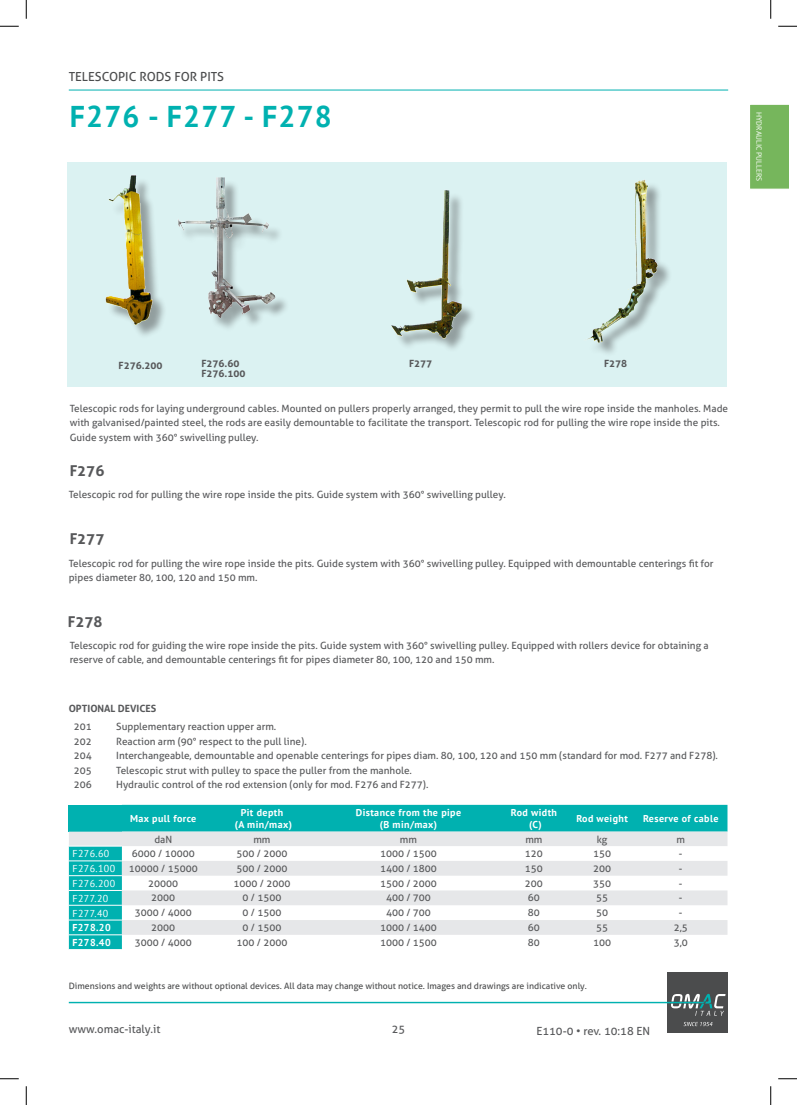
<style>
.page{position:relative;width:797px;height:1105px;background:#fff}
.page>*{position:absolute;margin:0;border:0;box-sizing:border-box;transform-origin:0 0}
.t1{font:700 30px "PT Sans";letter-spacing:.04em;color:#00b1b0}
.t2{font:700 15px "Aller";color:#57585a}
.t3{font:12.5px "Aller";color:#4b4c4d}
.t4{font:11.25px "Aller";color:#57585a}
.t5{font:10px/14.1px "Aller";color:#57585a}
.t6{font:700 10px/12px "PT Sans";letter-spacing:.04em;color:#fff;text-align:center}
.t7{font:700 10px/10px "Aller";color:#57585a}
.t8{font:10px "PT Sans";letter-spacing:.04em;color:#fff}
.t9{font:8.75px "Aller";color:#4b4c4d}
.t10{font:7.5px "PT Sans";color:#fff}
</style>
<div class="page">
<div style="left:750px;top:104px;width:38px;height:85px;background:#76b65c"></div>
<div style="left:667px;top:972px;width:61px;height:61px;background:#4b4c4d"></div>
<svg style="left:69px;top:994px;width:656px;height:22px"></svg>
<svg style="left:683px;top:1022px;width:29px;height:4px"></svg>
<hr style="left:69px;top:90px;width:659px;height:1px;background:#00b1b0">
<div style="left:68px;top:162px;width:659px;height:225px;background:#dbf2f2"></div>
<div style="left:108px;top:177px;width:60px;height:162px;background:#231f20;opacity:.4"></div>
<img style="left:105px;top:175px;width:50px;height:150px">
<div style="left:180px;top:180px;width:110px;height:153px;background:#231f20;opacity:.4"></div>
<img style="left:178px;top:177px;width:99px;height:143px">
<div style="left:394px;top:193px;width:82px;height:160px;background:#231f20;opacity:.4"></div>
<img style="left:391px;top:190px;width:71px;height:150px">
<div style="left:587px;top:182px;width:85px;height:175px;background:#231f20;opacity:.4"></div>
<img style="left:587px;top:180px;width:71px;height:163px">
<svg style="left:69px;top:805px;width:658px;height:144px;fill:#00b1b0"></svg>
<div style="left:69px;top:832px;width:658px;height:14px;background:#e6e7e9"></div>
<svg style="left:122px;top:861px;width:605px;height:74px;fill:#e6e7e9"></svg>
<hr style="left:69px;top:846px;width:53px;height:1px;background:#fff">
<hr style="left:69px;top:861px;width:53px;height:1px;background:#fff">
<hr style="left:69px;top:875px;width:53px;height:1px;background:#fff">
<hr style="left:69px;top:890px;width:53px;height:1px;background:#fff">
<hr style="left:69px;top:905px;width:53px;height:1px;background:#fff">
<hr style="left:69px;top:920px;width:53px;height:1px;background:#fff">
<hr style="left:69px;top:935px;width:53px;height:1px;background:#fff">
<svg style="left:0;top:25px;width:19px;height:2px"></svg>
<svg style="left:778px;top:25px;width:19px;height:2px"></svg>
<svg style="left:0;top:1078px;width:19px;height:1px"></svg>
<svg style="left:778px;top:1078px;width:19px;height:1px"></svg>
<svg style="left:25px;top:0;width:2px;height:19px"></svg>
<svg style="left:25px;top:1086px;width:2px;height:19px"></svg>
<svg style="left:770px;top:0;width:1px;height:19px"></svg>
<svg style="left:770px;top:1086px;width:1px;height:19px"></svg>
<p class="t3" style="left:69px;top:69px;width:157px">TELESCOPIC RODS FOR PITS</p>
<h1 class="t1" style="left:70px;top:97px;width:264px">F276 - F277 - F278</h1>
<p class="t10" style="left:764px;top:112px;width:71px;rotate:90deg">HYDRAULIC PULLERS</p>
<p class="t7" style="left:119px;top:360px;width:45px">F276.200</p>
<p class="t7" style="left:201px;top:358px;width:45px">F276.60<br>F276.100</p>
<p class="t7" style="left:409px;top:358px;width:25px">F277</p>
<p class="t7" style="left:604px;top:358px;width:25px">F278</p>
<p class="t5" style="left:70px;top:402px;width:660px">Telescopic rods for laying underground cables. Mounted on pullers properly arranged, they permit to pull the wire rope inside the manholes. Made with galvanised/painted steel, the rods are easily demountable to facilitate the transport. Telescopic rod for pulling the wire rope inside the pits.<br>Guide system with 360° swivelling pulley.</p>
<h2 class="t2" style="left:70px;top:461px;width:36px">F276</h2>
<p class="t5" style="left:69px;top:487px;width:438px">Telescopic rod for pulling the wire rope inside the pits. Guide system with 360° swivelling pulley.</p>
<h2 class="t2" style="left:70px;top:530px;width:36px">F277</h2>
<p class="t5" style="left:69px;top:556px;width:646px">Telescopic rod for pulling the wire rope inside the pits. Guide system with 360° swivelling pulley. Equipped with demountable centerings fit for pipes diameter 80, 100, 120 and 150 mm.</p>
<h2 class="t2" style="left:68px;top:612px;width:36px">F278</h2>
<p class="t5" style="left:70px;top:638px;width:640px">Telescopic rod for guiding the wire rope inside the pits. Guide system with 360° swivelling pulley. Equipped with rollers device for obtaining a reserve of cable, and demountable centerings fit for pipes diameter 80, 100, 120 and 150 mm.</p>
<p class="t7" style="left:69px;top:704px;width:89px">OPTIONAL DEVICES</p>
<p class="t5" style="left:74px;top:719px;width:20px">201</p>
<p class="t5" style="left:116px;top:719px;width:162px">Supplementary reaction upper arm.</p>
<p class="t5" style="left:74px;top:734px;width:20px">202</p>
<p class="t5" style="left:116px;top:734px;width:192px">Reaction arm (90° respect to the pull line).</p>
<p class="t5" style="left:74px;top:748px;width:20px">204</p>
<p class="t5" style="left:116px;top:748px;width:603px">Interchangeable, demountable and openable centerings for pipes diam. 80, 100, 120 and 150 mm (standard for mod. F277 and F278).</p>
<p class="t5" style="left:74px;top:763px;width:20px">205</p>
<p class="t5" style="left:116px;top:763px;width:297px">Telescopic strut with pulley to space the puller from the manhole.</p>
<p class="t5" style="left:74px;top:777px;width:20px">206</p>
<p class="t5" style="left:116px;top:777px;width:314px">Hydraulic control of the rod extension (only for mod. F276 and F277).</p>
<p class="t6" style="left:130px;top:812px;width:68px">Max pull force</p>
<p class="t6" style="left:235px;top:806px;width:59px">Pit depth<br>(A min/max)</p>
<p class="t6" style="left:356px;top:806px;width:107px">Distance from the pipe (B min/max)</p>
<p class="t6" style="left:511px;top:806px;width:48px">Rod width (C)</p>
<p class="t6" style="left:576px;top:812px;width:53px">Rod weight</p>
<p class="t6" style="left:643px;top:812px;width:77px">Reserve of cable</p>
<p class="t5" style="left:154px;top:832px;width:19px">daN</p>
<p class="t5" style="left:253px;top:832px;width:19px">mm</p>
<p class="t5" style="left:400px;top:832px;width:19px">mm</p>
<p class="t5" style="left:525px;top:832px;width:19px">mm</p>
<p class="t5" style="left:596px;top:832px;width:12px">kg</p>
<p class="t5" style="left:676px;top:832px;width:10px">m</p>
<p class="t8" style="left:72px;top:847px;width:38px">F276.60</p>
<p class="t5" style="left:132px;top:846px;width:64px">6000 / 10000</p>
<p class="t5" style="left:236px;top:846px;width:52px">500 / 2000</p>
<p class="t5" style="left:380px;top:846px;width:58px">1000 / 1500</p>
<p class="t5" style="left:525px;top:846px;width:19px">120</p>
<p class="t5" style="left:593px;top:846px;width:19px">150</p>
<p class="t5" style="left:679px;top:846px;width:5px">-</p>
<p class="t8" style="left:72px;top:862px;width:44px">F276.100</p>
<p class="t5" style="left:129px;top:861px;width:70px">10000 / 15000</p>
<p class="t5" style="left:236px;top:861px;width:52px">500 / 2000</p>
<p class="t5" style="left:380px;top:861px;width:58px">1400 / 1800</p>
<p class="t5" style="left:525px;top:861px;width:19px">150</p>
<p class="t5" style="left:593px;top:861px;width:19px">200</p>
<p class="t5" style="left:679px;top:861px;width:5px">-</p>
<p class="t8" style="left:72px;top:877px;width:44px">F276.200</p>
<p class="t5" style="left:148px;top:876px;width:31px">20000</p>
<p class="t5" style="left:233px;top:876px;width:58px">1000 / 2000</p>
<p class="t5" style="left:380px;top:876px;width:58px">1500 / 2000</p>
<p class="t5" style="left:525px;top:876px;width:19px">200</p>
<p class="t5" style="left:593px;top:876px;width:19px">350</p>
<p class="t5" style="left:679px;top:876px;width:5px">-</p>
<p class="t8" style="left:72px;top:892px;width:37px">F277.20</p>
<p class="t5" style="left:151px;top:891px;width:25px">2000</p>
<p class="t5" style="left:242px;top:891px;width:40px">0 / 1500</p>
<p class="t5" style="left:386px;top:891px;width:46px">400 / 700</p>
<p class="t5" style="left:528px;top:891px;width:13px">60</p>
<p class="t5" style="left:596px;top:891px;width:13px">55</p>
<p class="t5" style="left:679px;top:891px;width:5px">-</p>
<p class="t8" style="left:72px;top:906px;width:37px">F277.40</p>
<p class="t5" style="left:135px;top:905px;width:58px">3000 / 4000</p>
<p class="t5" style="left:242px;top:905px;width:40px">0 / 1500</p>
<p class="t5" style="left:386px;top:905px;width:46px">400 / 700</p>
<p class="t5" style="left:528px;top:905px;width:13px">80</p>
<p class="t5" style="left:596px;top:905px;width:13px">50</p>
<p class="t5" style="left:679px;top:905px;width:5px">-</p>
<p class="t6" style="left:72px;top:922px;width:40px">F278.20</p>
<p class="t5" style="left:151px;top:920px;width:25px">2000</p>
<p class="t5" style="left:242px;top:920px;width:40px">0 / 1500</p>
<p class="t5" style="left:380px;top:920px;width:58px">1000 / 1400</p>
<p class="t5" style="left:528px;top:920px;width:13px">60</p>
<p class="t5" style="left:596px;top:920px;width:13px">55</p>
<p class="t5" style="left:673px;top:920px;width:16px">2,5</p>
<p class="t6" style="left:72px;top:936px;width:40px">F278.40</p>
<p class="t5" style="left:135px;top:935px;width:58px">3000 / 4000</p>
<p class="t5" style="left:236px;top:935px;width:52px">100 / 2000</p>
<p class="t5" style="left:380px;top:935px;width:58px">1000 / 1500</p>
<p class="t5" style="left:528px;top:935px;width:13px">80</p>
<p class="t5" style="left:593px;top:935px;width:19px">100</p>
<p class="t5" style="left:673px;top:935px;width:16px">3,0</p>
<p class="t9" style="left:69px;top:980px;width:519px">Dimensions and weights are without optional devices. All data may change without notice. Images and drawings are indicative only.</p>
<p class="t4" style="left:69px;top:1022px;width:93px">www.omac-italy.it</p>
<p class="t4" style="left:392px;top:1022px;width:15px">25</p>
<p class="t4" style="left:536px;top:1024px;width:115px">E110-0 • rev. 10:18 EN</p>
</div>
